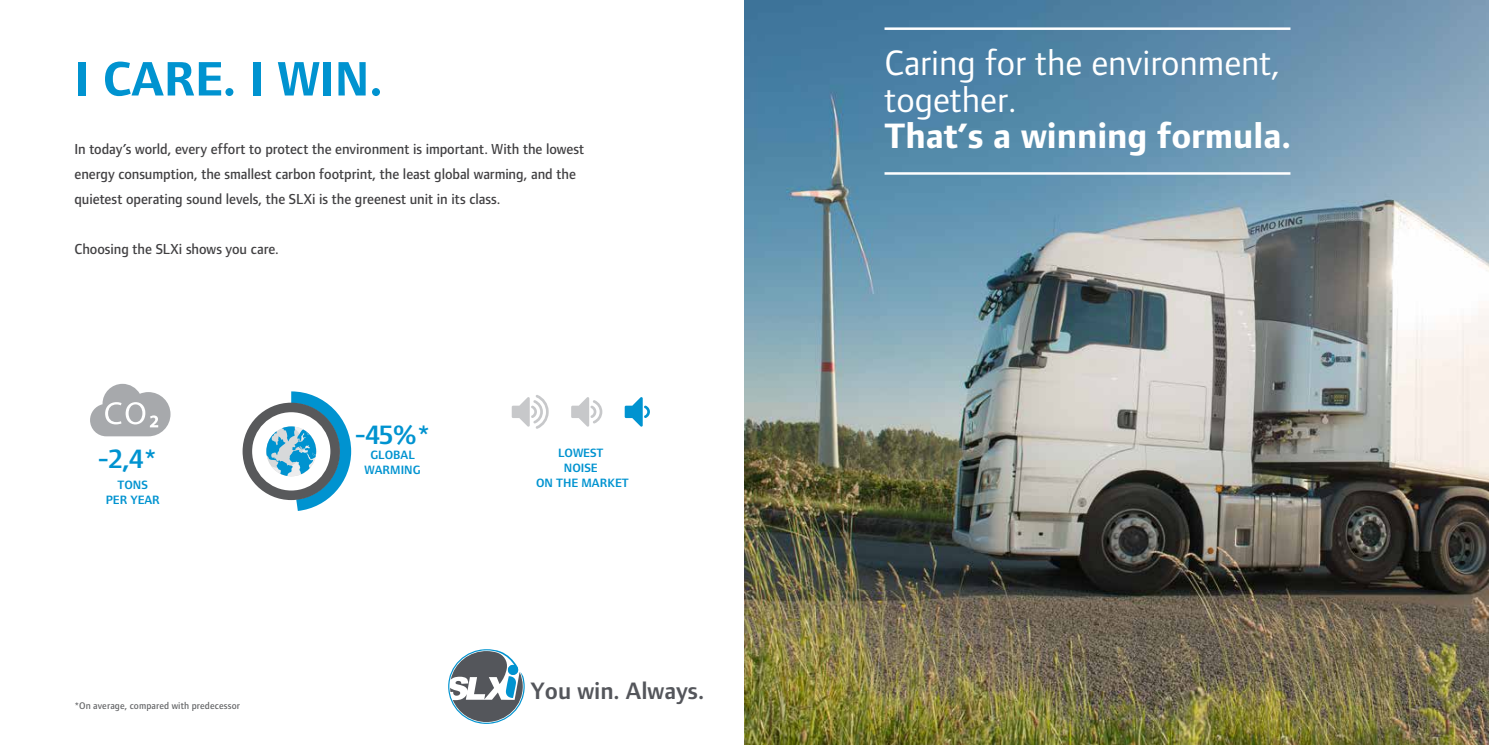
<style>
.page{position:relative;width:1489px;height:745px;background:#fff}
.page>*{position:absolute;margin:0;border:0;box-sizing:border-box;transform-origin:0 0}
.t1{font:700 50px "Foundry Form Sans Blonde";color:#0093d0}
.t2{font:36.5px/36.5px "Foundry Form Sans Blonde";color:#fff}
.t3{font:700 36.5px "Foundry Form Sans Blonde";color:#fff}
.t4{font:600 27.5px "Foundry Form Sans Blonde";color:#0093d0}
.t5{font:600 24.62px "Foundry Form Sans Blonde";color:#54565b}
.t6{font:500 15px/25px "Foundry Form Sans Blonde";letter-spacing:-.005em;color:#414042}
.t7{font:600 12.5px/15px "Foundry Form Sans Blonde";color:#0093d0;text-align:center}
.t8{font:500 10px "Foundry Form Sans Blonde";letter-spacing:.015em;color:#636466}
</style>
<div class="page">
<svg style="left:242px;top:391px;width:109px;height:119px"></svg>
<svg style="left:90px;top:383px;width:80px;height:53px"></svg>
<svg style="left:511px;top:395px;width:37px;height:33px"></svg>
<svg style="left:571px;top:397px;width:31px;height:29px"></svg>
<svg style="left:624px;top:397px;width:26px;height:29px"></svg>
<img style="left:744px;top:0;width:744px;height:744px">
<hr style="left:884px;top:27px;width:406px;height:3px;background:#fff">
<hr style="left:884px;top:172px;width:406px;height:3px;background:#fff">
<svg style="left:448px;top:649px;width:76px;height:74px"></svg>
<h1 class="t1" style="left:74px;top:51px;width:310px">I CARE. I WIN.</h1>
<p class="t6" style="left:74px;top:136px;width:511px">In today’s world, every effort to protect the environment is important. With the lowest energy consumption, the smallest carbon footprint, the least global warming, and the quietest operating sound levels, the SLXi is the greenest unit in its class.</p>
<p class="t6" style="left:74px;top:236px;width:206px">Choosing the SLXi shows you care.</p>
<h3 class="t4" style="left:98px;top:443px;width:61px">-2,4*</h3>
<p class="t7" style="left:106px;top:476px;width:56px">TONS<br>PER YEAR</p>
<p class="t8" style="left:74px;top:699px;width:167px">*On average, compared with predecessor</p>
<h3 class="t4" style="left:354px;top:419px;width:77px">-45%*</h3>
<p class="t7" style="left:370px;top:447px;width:46px">GLOBAL</p>
<p class="t7" style="left:364px;top:462px;width:58px">WARMING</p>
<p class="t7" style="left:536px;top:444px;width:94px">LOWEST<br>NOISE<br>ON THE MARKET</p>
<h3 class="t5" style="left:530px;top:676px;width:175px">You win. Always.</h3>
<h2 class="t2" style="left:884px;top:44px;width:397px">Caring for the environment, together.</h2>
<h2 class="t3" style="left:884px;top:116px;width:408px">That’s a winning formula.</h2>
</div>
